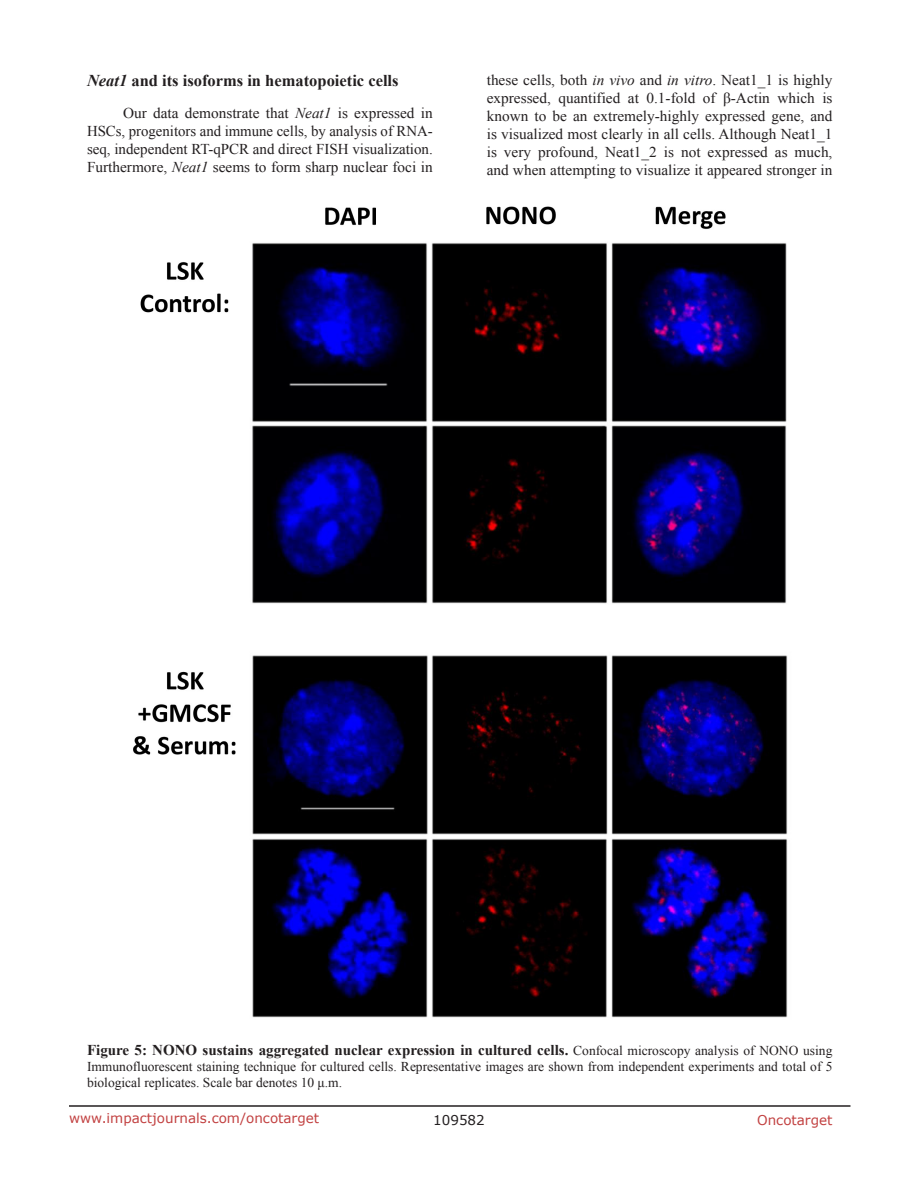
<style>
.page{position:relative;width:918px;height:1188px;background:#fff}
.page>*{position:absolute;margin:0;border:0;box-sizing:border-box;transform-origin:0 0}
.SubHeading{font:700 16.5px "Times New Roman";color:#231f20}
.BodyText{font:15px/18px "Times New Roman";color:#231f20;text-align:justify}
.figuretext{font:700 15px "Times New Roman";color:#231f20}
.figuretext-2{font:13.5px/16.2px "Times New Roman";color:#231f20}
.t1{font:13.5px "Verdana";color:#c24141}
.t2{font:13.5px "Verdana";color:#231f20}
.s1{font-style:italic}
.s2{font-weight:400;font-size:13.5px}
</style>
<div class="page">
<hr style="left:69px;top:1105px;width:781px;height:2px;background:#231f20">
<img style="left:133px;top:206px;width:655px;height:812px">
<p class="SubHeading" style="left:87px;top:69px;width:313px"><span class="s1">Neat1</span> and its isoforms in hematopoietic cells</p>
<p class="BodyText" style="left:87px;top:103px;width:347px;text-indent:36px">Our data demonstrate that <span class="s1">Neat1</span> is expressed in HSCs, progenitors and immune cells, by analysis of RNA&shy;seq, independent RT-qPCR and direct FISH visualization.<br>Furthermore, <span class="s1">Neat1</span> seems to form sharp nuclear foci in</p>
<p class="BodyText" style="left:487px;top:71px;width:347px">these cells, both <span class="s1">in vivo</span> and <span class="s1">in vitro</span>. Neat1_1 is highly expressed, quantified at 0.1-fold of β-Actin which is known to be an extremely-highly expressed gene, and is visualized most clearly in all cells. Although Neat1_1 is very profound, Neat1_2 is not expressed as much, and when attempting to visualize it appeared stronger in</p>
<p class="figuretext" style="left:87px;top:1039px;width:747px">Figure 5: NONO sustains aggregated nuclear expression in cultured cells. <span class="s2">Confocal microscopy analysis of NONO using</span></p>
<p class="figuretext-2" style="left:87px;top:1058px;width:747px">Immunofluorescent staining technique for cultured cells. Representative images are shown from independent experiments and total of 5 biological replicates. Scale bar denotes 10 μ.m.</p>
<p class="t1" style="left:69px;top:1109px;width:252px">www.impactjournals.com/oncotarget</p>
<p class="t2" style="left:433px;top:1111px;width:53px">109582</p>
<p class="t1" style="left:757px;top:1111px;width:77px">Oncotarget</p>
</div>
